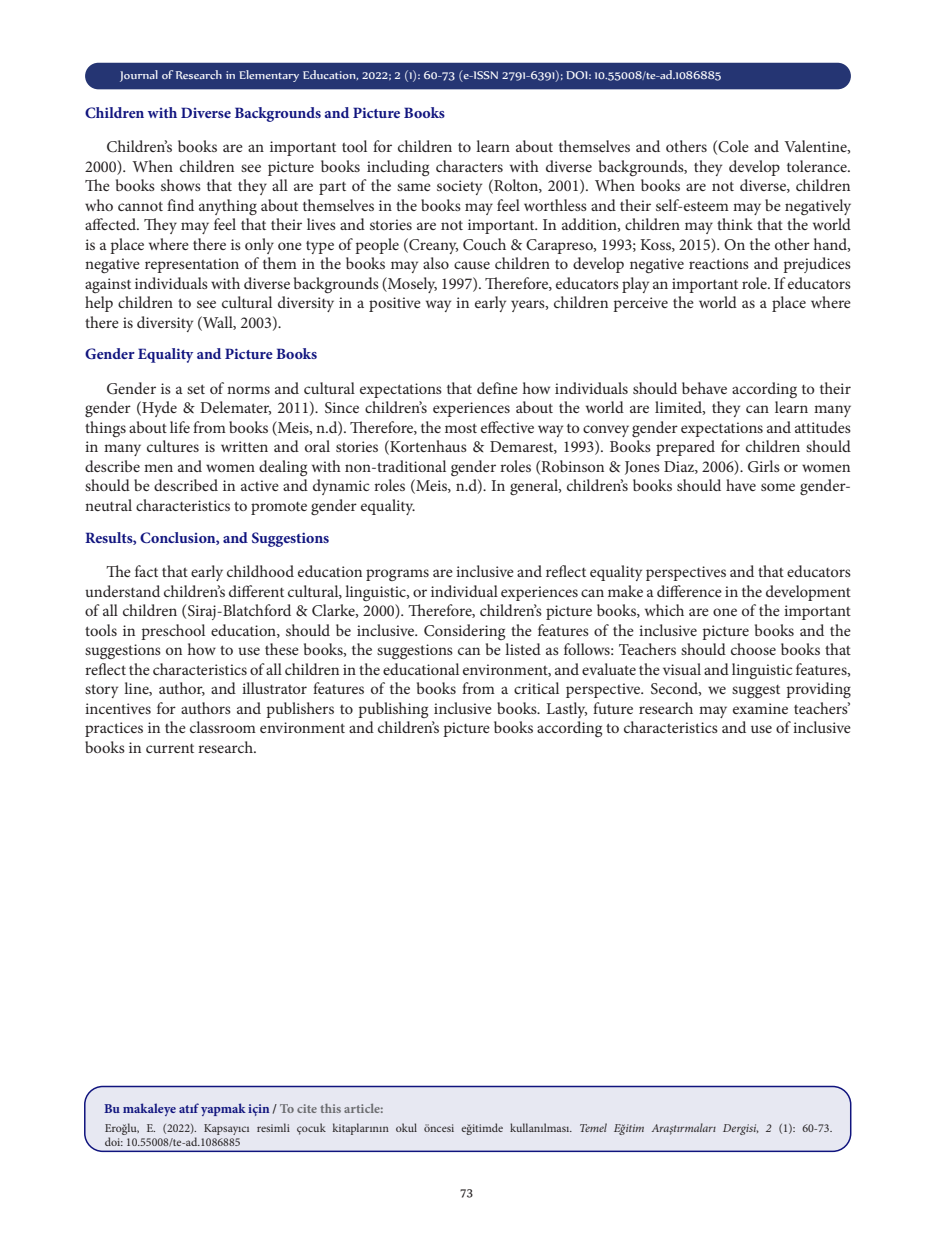
<style>
.page{position:relative;width:936px;height:1255px;background:#fff}
.page>*{position:absolute;margin:0;border:0;box-sizing:border-box;transform-origin:0 0}
.Mnormal{font:16.5px/19.5px "Minion Pro";color:#231f20;text-align:justify}
.t1{font:700 15.75px "Minion Pro";color:#10147e}
.t2{font:13.5px "Nyala";color:#fff;scale:1.08 1}
.t3{font:700 13.5px "Minion Pro";color:#10147e}
.t4{font:13.5px "Nyala";color:#231f20}
.t5{font:12px/14.4px "Minion Pro";color:#231f20}
.s1{color:#231f20}
.s2{color:#6c6d70}
.s3{font-style:italic}
</style>
<div class="page">
<div style="left:85px;top:63px;width:765px;height:26px;background:#253573;border-radius:13px"></div>
<div style="left:85px;top:1086px;width:765px;height:65px;background:#e7e8f2;border-radius:18px"></div>
<div style="left:84px;top:1085px;width:767px;height:66px;border:2px solid #10147e;border-radius:18px"></div>
<p class="t2" style="left:120px;top:67px;width:558px">Journal of Research in Elementary Education, 2022; 2 (1): 60-73 (e-ISSN 2791-6391); DOI: 10.55008/te-ad.1086885</p>
<h3 class="t1" style="left:85px;top:102px;width:361px">Children with Diverse Backgrounds and Picture Books</h3>
<p class="Mnormal" style="left:85px;top:137px;width:767px;text-indent:21px">Children’s books are an important tool for children to learn about themselves and others (Cole and Valentine, 2000). When children see picture books including characters with diverse backgrounds, they develop tolerance.<br>The books shows that they all are part of the same society (Rolton, 2001). When books are not diverse, children who cannot find anything about themselves in the books may feel worthless and their self-esteem may be negatively affected. They may feel that their lives and stories are not important. In addition, children may think that the world is a place where there is only one type of people (Creany, Couch &amp; Carapreso, 1993; Koss, 2015). On the other hand, negative representation of them in the books may also cause children to develop negative reactions and prejudices against individuals with diverse backgrounds (Mosely, 1997). Therefore, educators play an important role. If educators help children to see cultural diversity in a positive way in early years, children perceive the world as a place where there is diversity (Wall, 2003).</p>
<h3 class="t1" style="left:85px;top:343px;width:233px">Gender Equality and Picture Books</h3>
<p class="Mnormal" style="left:85px;top:379px;width:767px;text-indent:21px">Gender is a set of norms and cultural expectations that define how individuals should behave according to their gender (Hyde &amp; Delemater, 2011). Since children’s experiences about the world are limited, they can learn many things about life from books (Meis, n.d). Therefore, the most effective way to convey gender expectations and attitudes in many cultures is written and oral stories (Kortenhaus &amp; Demarest, 1993). Books prepared for children should describe men and women dealing with non-traditional gender roles (Robinson &amp; Jones Diaz, 2006). Girls or women should be described in active and dynamic roles (Meis, n.d). In general, children’s books should have some gender&shy;neutral characteristics to promote gender equality.</p>
<h3 class="t1" style="left:85px;top:526px;width:246px">Results, Conclusion, and Suggestions</h3>
<p class="Mnormal" style="left:85px;top:562px;width:767px;text-indent:21px">The fact that early childhood education programs are inclusive and reflect equality perspectives and that educators understand children’s different cultural, linguistic, or individual experiences can make a difference in the development of all children (Siraj-Blatchford &amp; Clarke, 2000). Therefore, children’s picture books, which are one of the important tools in preschool education, should be inclusive. Considering the features of the inclusive picture books and the suggestions on how to use these books, the suggestions can be listed as follows: Teachers should choose books that reflect the characteristics of all children in the educational environment, and evaluate the visual and linguistic features, story line, author, and illustrator features of the books from a critical perspective. Second, we suggest providing incentives for authors and publishers to publishing inclusive books. Lastly, future research may examine teachers’ practices in the classroom environment and children’s picture books according to characteristics and use of inclusive books in current research.</p>
<p class="t3" style="left:104px;top:1099px;width:281px">Bu makaleye atıf yapmak için <span class="s1">/</span> <span class="s2">To cite this article:</span></p>
<p class="t5" style="left:105px;top:1120px;width:729px">Eroğlu, E. (2022). Kapsayıcı resimli çocuk kitaplarının okul öncesi eğitimde kullanılması. <span class="s3">Temel Eğitim Araştırmaları Dergisi</span>, <span class="s3">2</span> (1): 60-73. doi: 10.55008/te-ad.1086885</p>
<p class="t4" style="left:460px;top:1183px;width:14px">73</p>
</div>
